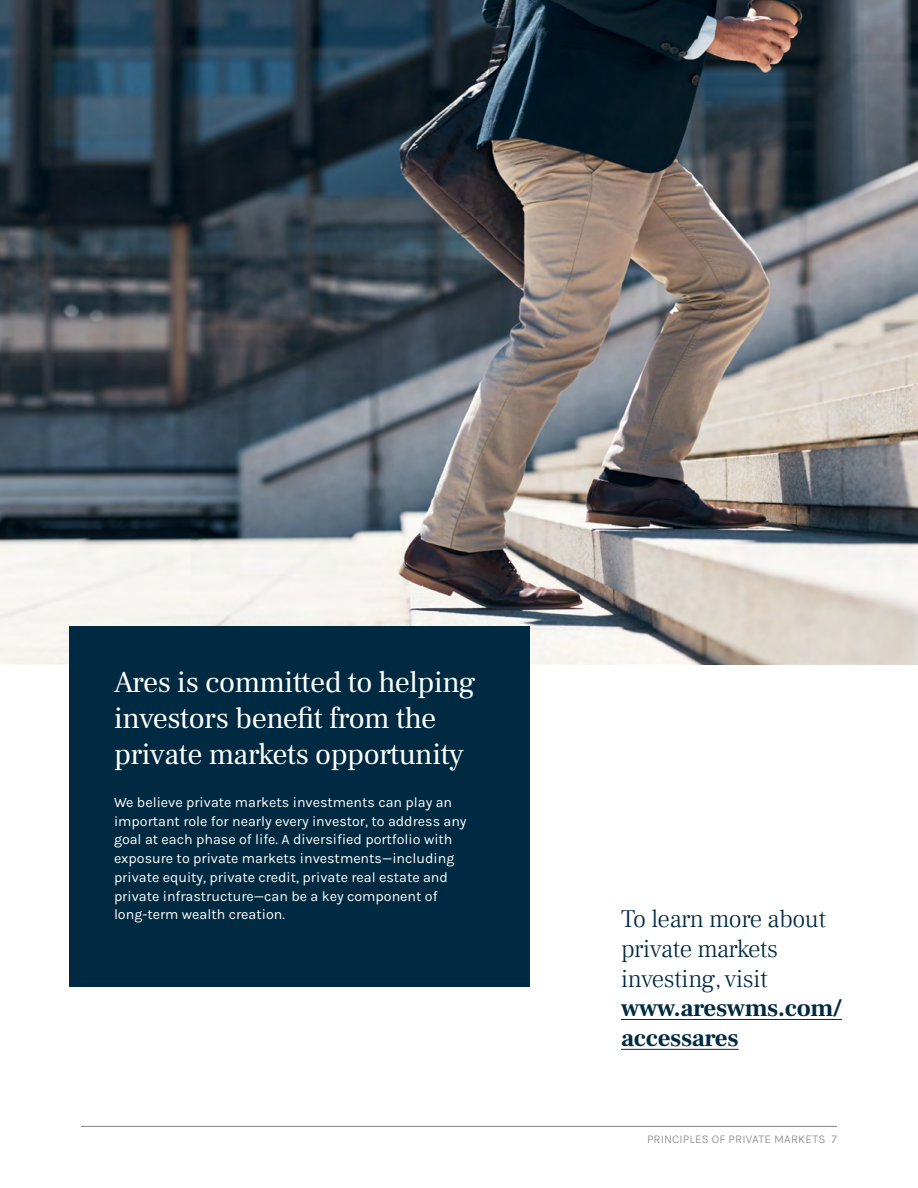
<style>
.page{position:relative;width:918px;height:1188px;background:#fff}
.page>*{position:absolute;margin:0;border:0;box-sizing:border-box;transform-origin:0 0}
.t1{font:30px/36px "Frank Ruhl Libre";letter-spacing:-.015em;color:#fff}
.t2{font:300 24.9px/29.8px "Frank Ruhl Libre";letter-spacing:-.015em;color:#002a41}
.t3{font:700 24.9px/29.8px "Frank Ruhl Libre";letter-spacing:-.015em;color:#002a41}
.t4{font:14.25px/18.8px "Karla";color:#fff}
.t5{font:300 12px "Karla";letter-spacing:.01em;color:#7f7f7f}
</style>
<div class="page">
<img style="left:0;top:0;width:918px;height:664px">
<div style="left:69px;top:626px;width:460px;height:361px;background:#002a41"></div>
<hr style="left:621px;top:1019px;width:221px;height:1px;background:#002a41">
<hr style="left:621px;top:1049px;width:118px;height:1px;background:#002a41">
<hr style="left:81px;top:1126px;width:756px;height:1px;background:#7f7f7f">
<h1 class="t1" style="left:114px;top:664px;width:363px">Ares is committed to helping investors benefit from the private markets opportunity</h1>
<p class="t4" style="left:114px;top:792px;width:354px">We believe private markets investments can play an important role for nearly every investor, to address any goal at each phase of life. A diversified portfolio with exposure to private markets investments—including private equity, private credit, private real estate and private infrastructure—can be a key component of long-term wealth creation.</p>
<h2 class="t2" style="left:621px;top:904px;width:207px">To learn more about private markets investing, visit</h2>
<h2 class="t3" style="left:621px;top:994px;width:223px">www.areswms.com/ accessares</h2>
<p class="t5" style="left:647px;top:1132px;width:191px">PRINCIPLES OF PRIVATE MARKETS 7</p>
</div>
